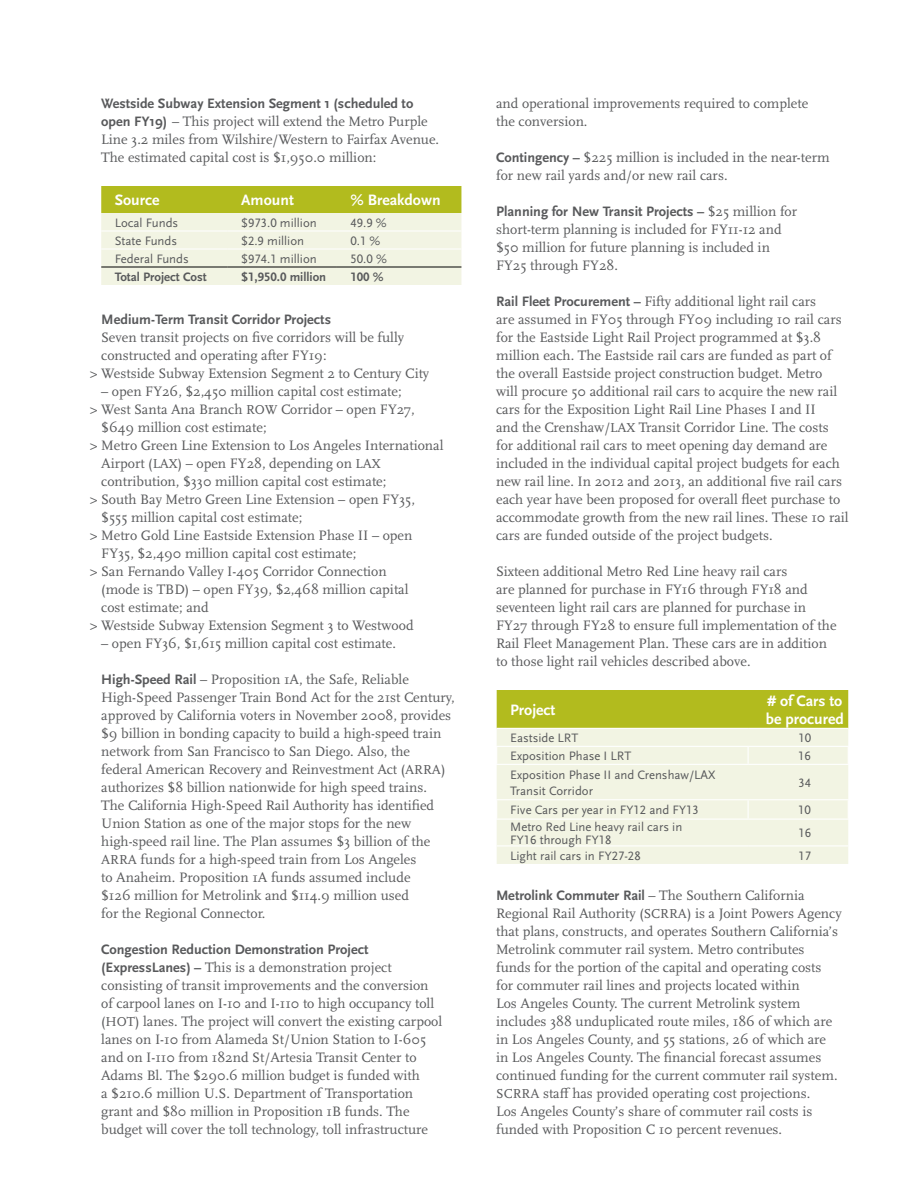
<style>
.page{position:relative;width:918px;height:1188px;background:#fff}
.page>*{position:absolute;margin:0;border:0;box-sizing:border-box;transform-origin:0 0}
.t1{font:700 15.75px/18px "Scala Sans";color:#fff}
.t2{font:14.25px/18px "Scala";color:#58595b}
.t3{font:700 14.25px "Scala Sans";color:#58595b}
.t4{font:12.75px/15.8px "Scala Sans LF";color:#58595b}
.t5{font:700 12.75px "Scala Sans LF";color:#58595b}
.s1{font-family:"Scala Sans";font-weight:700}
.s2{font-size:13.5px}
.s3{font-family:"Scala";font-weight:400}
.s4{font-family:"Scala Regular Expert"}
</style>
<div class="page">
<svg style="left:101px;top:186px;width:360px;height:99px;background:#dfe2ab"></svg>
<hr style="left:101px;top:231px;width:127px;height:1px;background:#fff">
<hr style="left:228px;top:231px;width:109px;height:1px;background:#fff">
<hr style="left:337px;top:231px;width:124px;height:1px;background:#fff">
<hr style="left:101px;top:249px;width:127px;height:1px;background:#fff">
<hr style="left:228px;top:249px;width:109px;height:1px;background:#fff">
<hr style="left:337px;top:249px;width:124px;height:1px;background:#fff">
<hr style="left:101px;top:267px;width:127px;height:1px;background:#000">
<hr style="left:228px;top:267px;width:109px;height:1px;background:#000">
<hr style="left:337px;top:267px;width:124px;height:1px;background:#000">
<div style="left:497px;top:690px;width:351px;height:38px;background:#b2bb1e"></div>
<div style="left:497px;top:729px;width:351px;height:135px;background:#f2f4e3"></div>
<hr style="left:496px;top:799px;width:252px;height:1px;background:#fff">
<hr style="left:748px;top:799px;width:101px;height:1px;background:#fff">
<hr style="left:496px;top:819px;width:252px;height:1px;background:#fff">
<hr style="left:748px;top:819px;width:101px;height:1px;background:#fff">
<hr style="left:497px;top:845px;width:251px;height:1px;background:#fff">
<hr style="left:748px;top:845px;width:100px;height:1px;background:#fff">
<svg style="left:748px;top:747px;width:1px;height:17px"></svg>
<svg style="left:748px;top:800px;width:1px;height:19px"></svg>
<hr style="left:496px;top:746px;width:252px;height:1px;background:#fff">
<hr style="left:748px;top:746px;width:101px;height:1px;background:#fff">
<hr style="left:496px;top:764px;width:252px;height:1px;background:#fff">
<hr style="left:748px;top:764px;width:101px;height:1px;background:#fff">
<p class="t3" style="left:101px;top:96px;width:314px">Westside Subway Extension Segment 1 (scheduled to</p>
<p class="t2" style="left:101px;top:113px;width:339px"><span class="s1">open FY19)</span> – This project will extend the Metro Purple<br>Line 3.2 miles from Wilshire/Western to Fairfax Avenue.<br>The estimated capital cost is $1,950.0 million:</p>
<p class="t1" style="left:115px;top:192px;width:46px">Source</p>
<p class="t1" style="left:241px;top:192px;width:54px">Amount</p>
<p class="t1" style="left:350px;top:192px;width:92px">% Breakdown</p>
<p class="t4" style="left:115px;top:215px;width:65px">Local Funds</p>
<p class="t4" style="left:241px;top:215px;width:77px">$973.0 million</p>
<p class="t4" style="left:350px;top:215px;width:38px">49.9 %</p>
<p class="t4" style="left:115px;top:233px;width:64px">State Funds</p>
<p class="t4" style="left:241px;top:233px;width:64px">$2.9 million</p>
<p class="t4" style="left:350px;top:233px;width:31px">0.1 %</p>
<p class="t4" style="left:115px;top:251px;width:76px">Federal Funds</p>
<p class="t4" style="left:241px;top:251px;width:77px">$974.1 million</p>
<p class="t4" style="left:350px;top:251px;width:38px">50.0 %</p>
<p class="t5" style="left:115px;top:270px;width:93px">Total Project Cost</p>
<p class="t5" style="left:241px;top:270px;width:86px">$1,950.0 million</p>
<p class="t5" style="left:351px;top:270px;width:35px">100 %</p>
<p class="t3" style="left:101px;top:312px;width:231px">Medium-Term Transit Corridor Projects</p>
<p class="t2" style="left:101px;top:329px;width:304px">Seven transit projects on five corridors will be fully</p>
<p class="t2" style="left:101px;top:347px;width:227px">constructed and operating after FY19:</p>
<p class="t2" style="left:90px;top:365px;width:341px">&gt; Westside Subway Extension Segment 2 to Century City</p>
<p class="t2" style="left:101px;top:383px;width:302px">– open FY26, $2,450 million capital cost estimate;</p>
<p class="t2" style="left:90px;top:401px;width:326px">&gt; West Santa Ana Branch <span class="s2">ROW</span> Corridor – open FY27,</p>
<p class="t2" style="left:101px;top:419px;width:167px">$649 million cost estimate;</p>
<p class="t2" style="left:90px;top:437px;width:355px">&gt; Metro Green Line Extension to Los Angeles International</p>
<p class="t2" style="left:101px;top:455px;width:281px">Airport (<span class="s2">LAX</span>) – open FY28, depending on <span class="s2">LAX</span></p>
<p class="t2" style="left:101px;top:473px;width:287px">contribution, $330 million capital cost estimate;</p>
<p class="t2" style="left:90px;top:491px;width:327px">&gt; South Bay Metro Green Line Extension – open FY35,</p>
<p class="t2" style="left:101px;top:509px;width:202px">$555 million capital cost estimate;</p>
<p class="t2" style="left:90px;top:527px;width:324px">&gt; Metro Gold Line Eastside Extension Phase II – open</p>
<p class="t2" style="left:101px;top:545px;width:256px">FY35, $2,490 million capital cost estimate;</p>
<p class="t2" style="left:90px;top:563px;width:298px">&gt; San Fernando Valley I-405 Corridor Connection</p>
<p class="t2" style="left:101px;top:581px;width:309px">(mode is TBD) – open FY39, $2,468 million capital</p>
<p class="t2" style="left:101px;top:599px;width:109px">cost estimate; and</p>
<p class="t2" style="left:90px;top:617px;width:325px">&gt; Westside Subway Extension Segment 3 to Westwood</p>
<p class="t2" style="left:101px;top:635px;width:296px">– open FY36, $1,615 million capital cost estimate.</p>
<p class="t2" style="left:101px;top:671px;width:355px"><span class="s1">High-Speed Rail</span> – Proposition 1A, the Safe, Reliable High-Speed Passenger Train Bond Act for the 21st Century, approved by California voters in November 2008, provides $9 billion in bonding capacity to build a high-speed train network from San Francisco to San Diego. Also, the federal American Recovery and Reinvestment Act (<span class="s2">ARRA</span>) authorizes $8 billion nationwide for high speed trains.<br>The California High-Speed Rail Authority has identified Union Station as one of the major stops for the new high-speed rail line. The Plan assumes $3 billion of the <span class="s2">ARRA</span> funds for a high-speed train from Los Angeles<br>to Anaheim. Proposition 1A funds assumed include<br>$126 million for Metrolink and $114.9 million used<br>for the Regional Connector.</p>
<p class="t3" style="left:101px;top:942px;width:269px">Congestion Reduction Demonstration Project</p>
<p class="t2" style="left:101px;top:959px;width:342px"><span class="s1">(ExpressLanes) –</span> This is a demonstration project consisting of transit improvements and the conversion of carpool lanes on I-10 and I-110 to high occupancy toll (<span class="s2">HOT</span>) lanes. The project will convert the existing carpool lanes on I-10 from Alameda St/Union Station to I-605 and on I-110 from 182nd St/Artesia Transit Center to Adams Bl. The $290.6 million budget is funded with<br>a $210.6 million U.S. Department of Transportation grant and $80 million in Proposition 1B funds. The budget will cover the toll technology, toll infrastructure</p>
<p class="t2" style="left:496px;top:95px;width:314px">and operational improvements required to complete the conversion.</p>
<p class="t2" style="left:496px;top:149px;width:335px"><span class="s1">Contingency –</span> $225 million is included in the near-term for new rail yards and/or new rail cars.</p>
<p class="t3" style="left:496px;top:204px;width:303px">Planning for New Transit Projects – <span class="s3">$25 million for</span></p>
<p class="t2" style="left:496px;top:221px;width:287px">short-term planning is included for FY11-12 and $50 million for future planning is included in<br>FY25 through FY28.</p>
<p class="t2" style="left:496px;top:293px;width:354px"><span class="s1">Rail Fleet Procurement –</span> Fifty additional light rail cars<br>are assumed in FY05 through FY09 including 10 rail cars for the Eastside Light Rail Project programmed at $3.8 million each. The Eastside rail cars are funded as part of the overall Eastside project construction budget. Metro<br>will procure 50 additional rail cars to acquire the new rail cars for the Exposition Light Rail Line Phases I and II<br>and the Crenshaw/<span class="s2">LAX</span> Transit Corridor Line. The costs for additional rail cars to meet opening day demand are included in the individual capital project budgets for each new rail line. In 2012 and 2013, an additional five rail cars each year have been proposed for overall fleet purchase to accommodate growth from the new rail lines. These 10 rail cars are funded outside of the project budgets.</p>
<p class="t2" style="left:496px;top:563px;width:342px">Sixteen additional Metro Red Line heavy rail cars<br>are planned for purchase in FY16 through FY18 and seventeen light rail cars are planned for purchase in FY27 through FY28 to ensure full implementation of the Rail Fleet Management Plan. These cars are in addition to those light rail vehicles described above.</p>
<p class="t1" style="left:510px;top:701px;width:47px">Project</p>
<p class="t1" style="left:766px;top:692px;width:79px"># of Cars to be procured</p>
<p class="t4" style="left:510px;top:730px;width:70px">Eastside LRT</p>
<p class="t4" style="left:799px;top:730px;width:14px">10</p>
<p class="t4" style="left:510px;top:748px;width:123px">Exposition Phase I LRT</p>
<p class="t4" style="left:798px;top:748px;width:14px">16</p>
<p class="t4" style="left:510px;top:767px;width:207px">Exposition Phase II and Crenshaw/LAX<br>Transit Corridor</p>
<p class="t4" style="left:799px;top:775px;width:14px">34</p>
<p class="t4" style="left:510px;top:802px;width:190px">Five Cars per year in FY12 and FY13</p>
<p class="t4" style="left:798px;top:802px;width:14px">10</p>
<p class="t4" style="left:510px;top:820px;width:174px;line-height:13.5px">Metro Red Line heavy rail cars in<br>FY16 through FY18</p>
<p class="t4" style="left:799px;top:825px;width:14px">16</p>
<p class="t4" style="left:510px;top:848px;width:132px">Light rail cars in FY27-28</p>
<p class="t4" style="left:799px;top:848px;width:14px">17</p>
<p class="t2" style="left:496px;top:887px;width:347px"><span class="s1">Metrolink Commuter Rail</span> – The Southern California Regional Rail Authority (<span class="s2">SCRRA</span>) is a Joint Powers Agency that plans, constructs, and operates Southern California’s Metrolink commuter rail system. Metro contributes funds for the portion of the capital and operating costs for commuter rail lines and projects located within<br>Los Angeles County. The current Metrolink system includes 388 unduplicated route miles, 186 of which are in Los Angeles County, and 55 stations, 26 of which are in Los Angeles County. The financial forecast assumes continued funding for the current commuter rail system.<br><span class="s2">SCRRA</span> sta<span class="s4">=</span> has provided operating cost projections.<br>Los Angeles County’s share of commuter rail costs is funded with Proposition C 10 percent revenues.</p>
</div>
